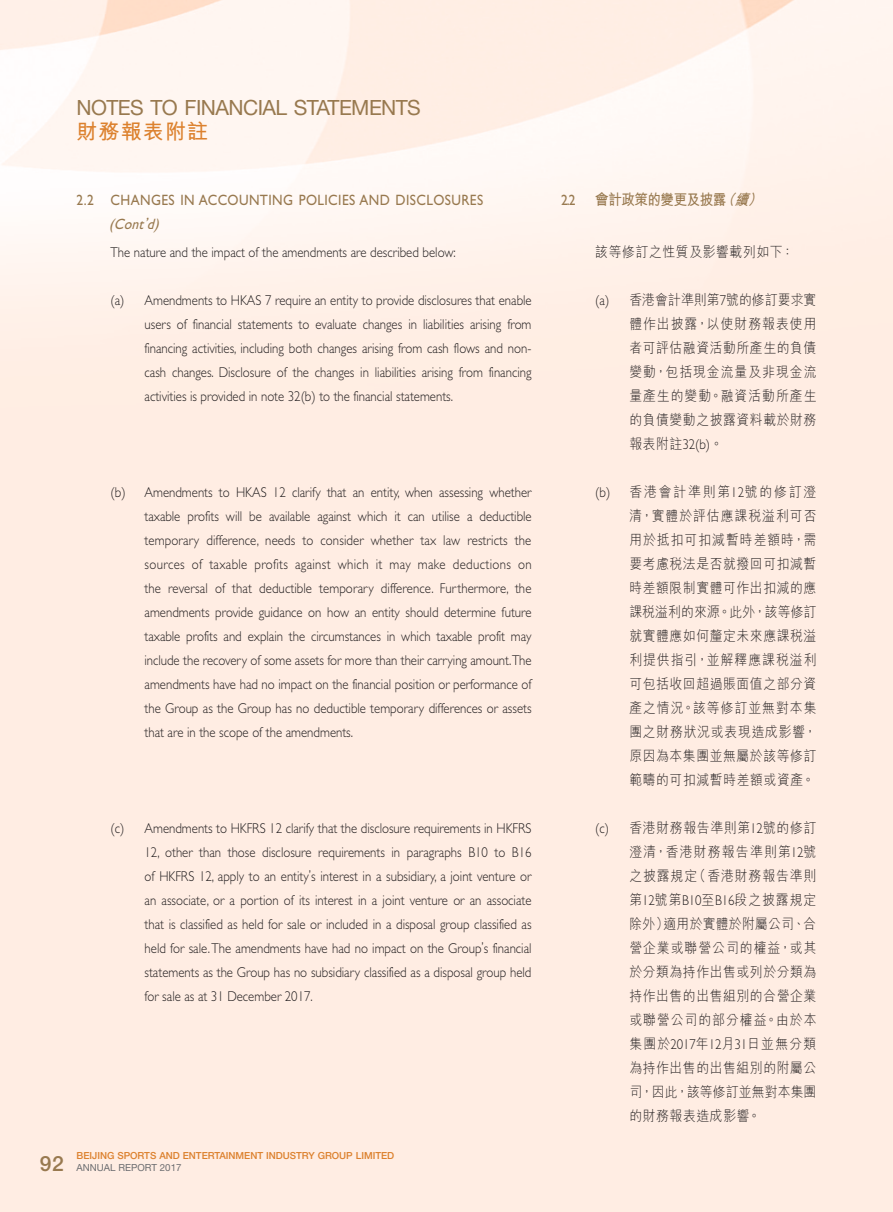
<style>
.page{position:relative;width:893px;height:1212px;background:#fff}
.page>*{position:absolute;margin:0;border:0;box-sizing:border-box;transform-origin:0 0}
.t1{font:21px "Helvetica Neue LT Std";letter-spacing:-.03em;color:#98794f}
.t2{font:700 21px "M Hei HK";letter-spacing:.055em;color:#dc812e}
.Heading_1{font:15px/24px "Gill Sans Std";letter-spacing:.03em;color:#98794f;scale:.9 1}
.C_Heading_1{font:700 15px "M Hei HK";letter-spacing:-.035em;color:#98794f;scale:.9 1}
.C_Heading_1-2{font:15px "Gill Sans Std";color:#98794f;scale:.9 1}
.Body_Text{font:300 14.25px/24px "Gill Sans Std";color:#231f20;text-align:justify;scale:.9 1}
.C_Body_Text{font:300 14.25px/24px "M Hei HK";letter-spacing:.045em;color:#231f20;text-align:justify;scale:.9 1}
.t3{font:500 9.75px/12px "Helvetica Neue LT Std";color:#dc812e}
.s1{font-style:italic}
.s2{font-size:21px;color:#98794f}
.s3{font-weight:400;color:#6c6d70}
.s4{font-family:"Gill Sans Std"}
</style>
<div class="page">
<h1 class="t1" style="left:77px;top:95px;width:346px">NOTES TO FINANCIAL STATEMENTS</h1>
<h1 class="t2" style="left:77px;top:116px;width:133px">財務報表附註</h1>
<p class="Heading_1" style="left:109px;top:188px;width:417px;text-indent:-32px">2.2 CHANGES IN ACCOUNTING POLICIES AND DISCLOSURES <span class="s1">(Cont’d)</span></p>
<p class="Body_Text" style="left:111px;top:240px;width:385px">The nature and the impact of the amendments are described below:</p>
<p class="Body_Text" style="left:145px;top:288px;width:431px;text-indent:-34px">(a) Amendments to HKAS 7 require an entity to provide disclosures that enable users of financial statements to evaluate changes in liabilities arising from financing activities, including both changes arising from cash flows and non&shy;cash changes. Disclosure of the changes in liabilities arising from financing activities is provided in note 32(b) to the financial statements.</p>
<p class="Body_Text" style="left:145px;top:480px;width:432px;text-indent:-34px">(b) Amendments to HKAS 12 clarify that an entity, when assessing whether taxable profits will be available against which it can utilise a deductible temporary difference, needs to consider whether tax law restricts the sources of taxable profits against which it may make deductions on the reversal of that deductible temporary difference. Furthermore, the amendments provide guidance on how an entity should determine future taxable profits and explain the circumstances in which taxable profit may include the recovery of some assets for more than their carrying amount.The amendments have had no impact on the financial position or performance of the Group as the Group has no deductible temporary differences or assets that are in the scope of the amendments.</p>
<p class="Body_Text" style="left:145px;top:816px;width:432px;text-indent:-34px">(c) Amendments to HKFRS 12 clarify that the disclosure requirements in HKFRS 12, other than those disclosure requirements in paragraphs B10 to B16 of HKFRS 12, apply to an entity’s interest in a subsidiary, a joint venture or an associate, or a portion of its interest in a joint venture or an associate that is classified as held for sale or included in a disposal group classified as held for sale.The amendments have had no impact on the Group’s financial statements as the Group has no subsidiary classified as a disposal group held for sale as at 31 December 2017.</p>
<p class="t3" style="left:40px;top:1149px;width:356px;text-indent:37px">BEIJING SPORTS AND ENTERTAINMENT INDUSTRY GROUP LIMITED<br><span class="s2">92</span> <span class="s3">ANNUAL REPORT 2017</span></p>
<p class="C_Heading_1-2" style="left:561px;top:191px;width:17px">2.2</p>
<p class="C_Heading_1" style="left:595px;top:188px;width:192px">會計政策的變更及披露<span class="s1">（續）</span></p>
<p class="C_Body_Text" style="left:595px;top:240px;width:222px">該等修訂之性質及影響載列如下：</p>
<p class="C_Body_Text" style="left:629px;top:288px;width:209px;text-indent:-34px"><span class="s4">(a)</span> 香港會計準則第<span class="s4">7</span>號的修訂要求實體作出披露，以使財務報表使用者可評估融資活動所產生的負債變動，包括現金流量及非現金流量產生的變動。融資活動所產生的負債變動之披露資料載於財務報表附註<span class="s4">32(b)</span>。</p>
<p class="C_Body_Text" style="left:629px;top:480px;width:209px;text-indent:-34px"><span class="s4">(b)</span> 香港會計準則第<span class="s4">12</span>號的修訂澄清，實體於評估應課稅溢利可否用於抵扣可扣減暫時差額時，需要考慮稅法是否就撥回可扣減暫時差額限制實體可作出扣減的應課稅溢利的來源。此外，該等修訂就實體應如何釐定未來應課稅溢利提供指引，並解釋應課稅溢利可包括收回超過賬面值之部分資產之情況。該等修訂並無對本集團之財務狀況或表現造成影響，原因為本集團並無屬於該等修訂範疇的可扣減暫時差額或資產。</p>
<p class="C_Body_Text" style="left:629px;top:816px;width:209px;text-indent:-34px"><span class="s4">(c)</span> 香港財務報告準則第<span class="s4">12</span>號的修訂澄清，香港財務報告準則第<span class="s4">12</span>號之披露規定（香港財務報告準則第<span class="s4">12</span>號第<span class="s4">B10</span>至<span class="s4">B16</span>段之披露規定除外）適用於實體於附屬公司、合營企業或聯營公司的權益，或其於分類為持作出售或列於分類為持作出售的出售組別的合營企業或聯營公司的部分權益。由於本集團於<span class="s4">2017</span>年<span class="s4">12</span>月<span class="s4">31</span>日並無分類為持作出售的出售組別的附屬公司，因此，該等修訂並無對本集團的財務報表造成影響。</p>
</div>
